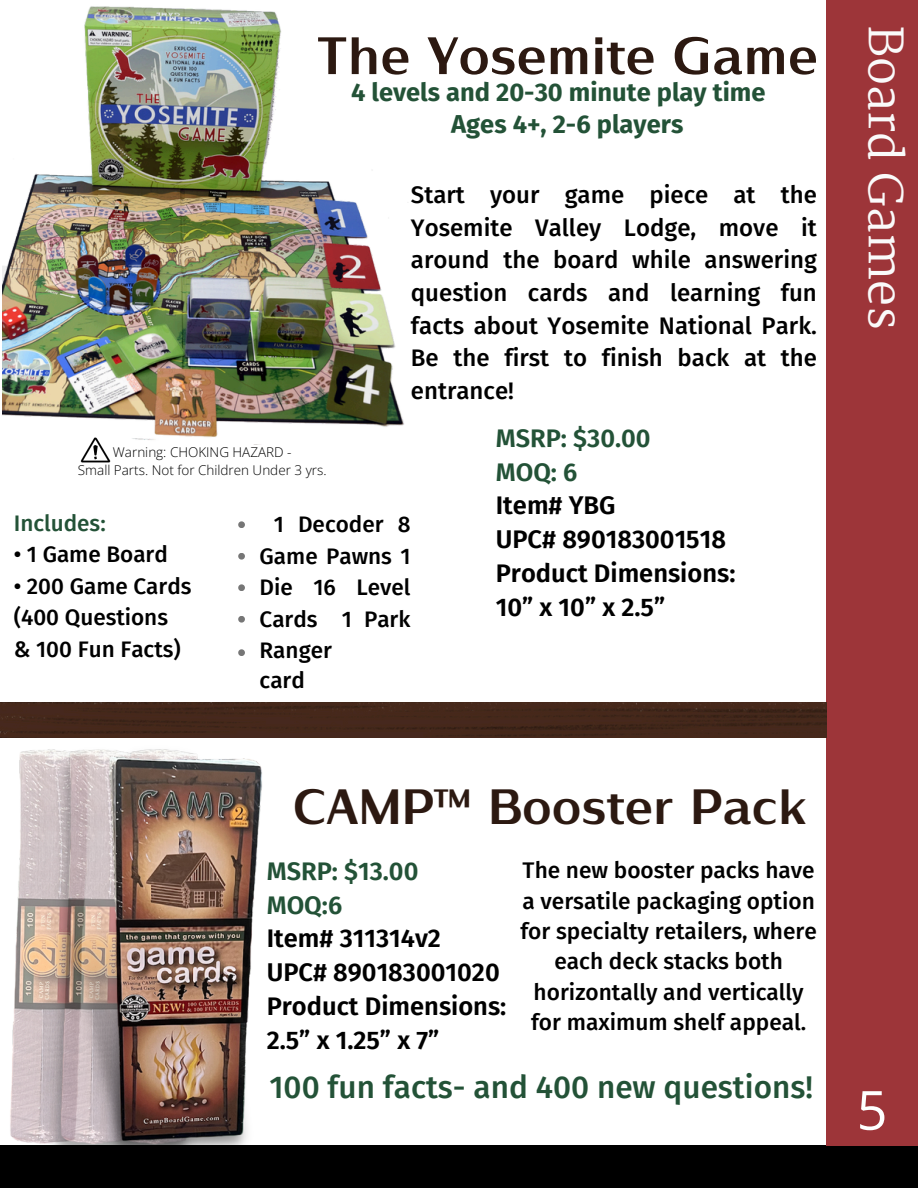
<style>
.page{position:relative;width:918px;height:1188px;background:#fff}
.page>*{position:absolute;margin:0;border:0;box-sizing:border-box;transform-origin:0 0}
.t1{font:54px "Open Sans";color:#fff}
.t2{font:600 52.5px "Nirand";color:#2c1911}
.t3{font:600 49.5px "Nirand";color:#2c1911}
.t4{font:46.5px "Martel";color:#fafafa}
.t5{font:500 31.5px "Fira Sans";color:#235237}
.t6{font:600 25.5px/33.8px "Fira Sans";color:#000}
.t7{font:700 25.5px "Fira Sans";color:#235237}
.t8{font:500 24px/32.7px "Fira Sans";color:#000;text-align:justify}
.t9{font:500 22.65px/30.3px "Fira Sans";color:#000;text-align:center}
.t10{font:500 22.5px/31.5px "Fira Sans";color:#000}
.t11{font:500 22.5px "Fira Sans";color:#235237}
.t12{font:300 13.5px/18px "Open Sans";color:#000;text-align:center}
.s1{color:#235237}
</style>
<div class="page">
<div style="left:0;top:1146px;width:918px;height:42px;background:#000"></div>
<div style="left:826px;top:0;width:92px;height:1146px;background:#9d3539"></div>
<img style="left:80px;top:445px;width:31px;height:18px">
<img style="left:2px;top:6px;width:402px;height:439px">
<img style="left:0;top:703px;width:826px;height:35px">
<svg style="left:238px;top:521px;width:7px;height:7px"></svg>
<svg style="left:238px;top:553px;width:7px;height:7px"></svg>
<svg style="left:238px;top:584px;width:7px;height:7px"></svg>
<svg style="left:238px;top:616px;width:7px;height:7px"></svg>
<svg style="left:238px;top:649px;width:7px;height:7px"></svg>
<img style="left:0;top:737px;width:101px;height:409px">
<img style="left:42px;top:743px;width:55px;height:403px">
<img style="left:97px;top:740px;width:98px;height:15px">
<img style="left:65px;top:755px;width:198px;height:391px">
<p class="t2" style="left:317px;top:32px;width:503px">The Yosemite Game</p>
<h5 class="t7" style="left:351px;top:77px;width:416px">4 levels and 20-30 minute play time</h5>
<p class="t7" style="left:451px;top:109px;width:234px">Ages 4+, 2-6 players</p>
<p class="t8" style="left:411px;top:179px;width:407px">Start your game piece at the Yosemite Valley Lodge, move it around the board while answering question cards and learning fun facts about Yosemite National Park.<br>Be the first to finish back at the entrance!</p>
<h4 class="t12" style="left:78px;top:443px;width:250px">Warning: CHOKING HAZARD -<br>Small Parts. Not for Children Under 3 yrs.</h4>
<p class="t11" style="left:14px;top:510px;width:94px">Includes:</p>
<p class="t10" style="left:14px;top:539px;width:156px">• 1 Game Board</p>
<p class="t10" style="left:14px;top:571px;width:179px">• 200 Game Cards (400 Questions<br>&amp; 100 Fun Facts)</p>
<p class="t10" style="left:260px;top:509px;width:152px;text-align:justify;text-indent:14px">1 Decoder 8<br>Game Pawns 1<br>Die 16 Level Cards 1 Park Ranger</p>
<p class="t10" style="left:260px;top:664px;width:47px">card</p>
<h5 class="t6" style="left:496px;top:421px;width:241px"><span class="s1">MSRP: $30.00<br>MOQ: 6<br></span>Item# YBG<br>UPC# 890183001518<br>Product Dimensions:<br>10” x 10” x 2.5”</h5>
<h1 class="t3" style="left:293px;top:784px;width:515px">CAMP™ Booster Pack</h1>
<h4 class="t9" style="left:520px;top:856px;width:298px">The new booster packs have a versatile packaging option for specialty retailers, where each deck stacks both horizontally and vertically for maximum shelf appeal.</h4>
<h5 class="t5" style="left:269px;top:1068px;width:545px">100 fun facts- and 400 new questions!</h5>
<p class="t6" style="left:267px;top:855px;width:241px"><span class="s1">MSRP: $13.00<br>MOQ:6<br></span>Item# 311314v2<br>UPC# 890183001020<br>Product Dimensions:<br>2.5” x 1.25” x 7”</p>
<h4 class="t4" style="left:912px;top:25px;width:306px;rotate:90deg">Board Games</h4>
<p class="t1" style="left:857px;top:1072px;width:32px">5</p>
</div>
